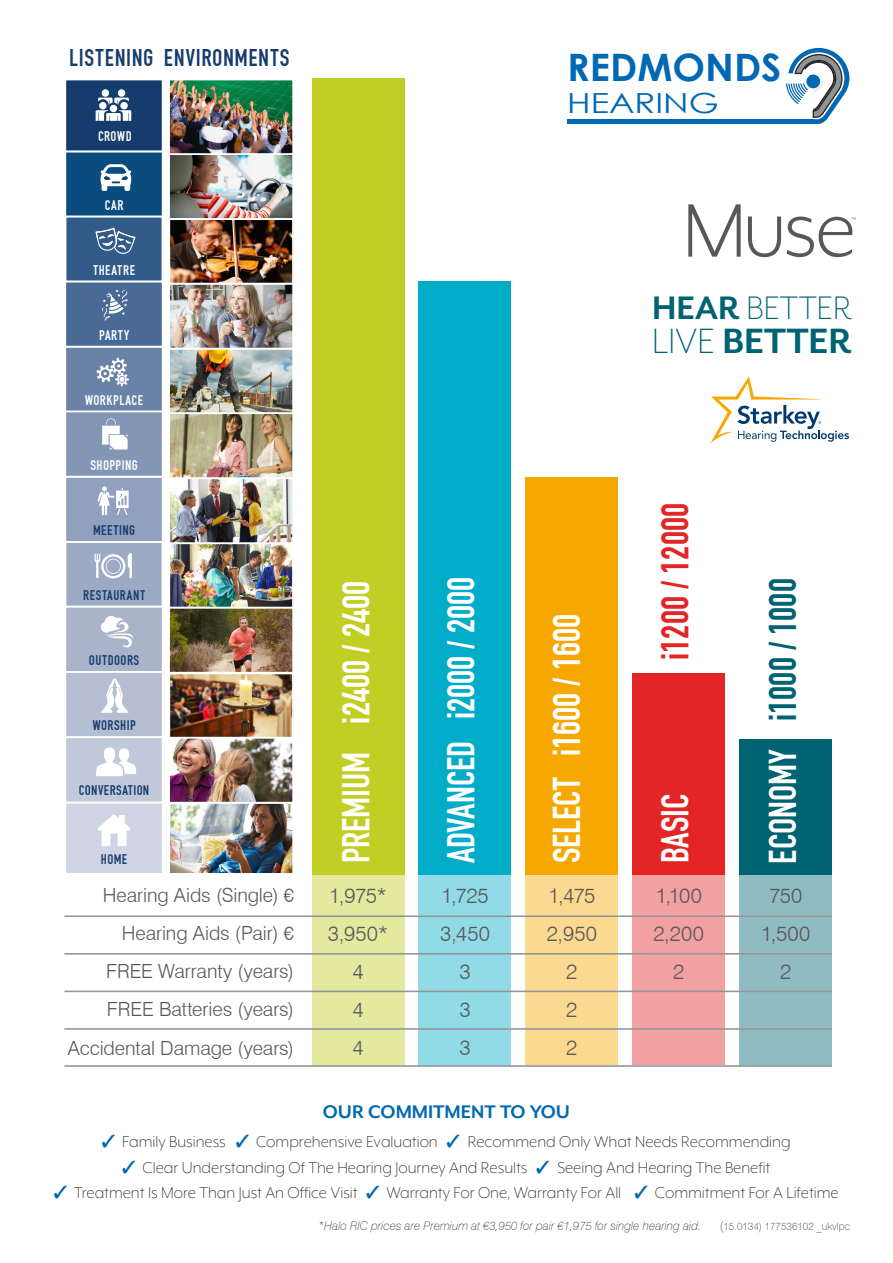
<style>
.page{position:relative;width:893px;height:1263px;background:#fff}
.page>*{position:absolute;margin:0;border:0;box-sizing:border-box;transform-origin:0 0}
.t1{font:700 40.5px "Mr Eaves XL San OT";color:#006372}
.t2{font:37.95px "DIN Engschrift Alternate";color:#fff}
.t3{font:37.95px "DIN Engschrift Alternate";color:#006372}
.t4{font:37.95px "DIN Engschrift Alternate";color:#e32525}
.t5{font:700 37.8px "Century Gothic";color:#0168b3}
.t6{font:300 37.5px "Mr Eaves XL San OT";color:#006372}
.t7{font:27.75px "Century Gothic";color:#0168b3;scale:1.24 1}
.Bodycopy{font:25.35px "DIN 1451 Engschrift Regular";letter-spacing:.02em;color:#163c6d}
.reference_guide{font:300 21.15px "Swiss 721 BT";letter-spacing:.005em;color:#57585a}
.t8{font:700 21px "Mr Eaves XL Mod OT";color:#0168b3}
.reference_guide-2{font:300 19.5px "Swiss 721 BT";letter-spacing:-.005em;color:#57585a}
.t9{font:300 18px "Mr Eaves XL Mod OT";color:#231f20}
.Bodycopy-2{font:14.7px "DIN 1451 Engschrift Regular";letter-spacing:.03em;color:#163c6d}
.Bodycopy-3{font:14.7px "DIN 1451 Engschrift Regular";letter-spacing:.04em;color:#fff}
.t10{font:italic 100 12px "Swiss 721 BT";color:#231f20}
.t11{font:100 10.5px "Swiss 721 BT";color:#231f20}
.s1{font-weight:700}
.s2{font-weight:300}
.s3{color:#fff}
.s4{color:#0168b3}
.s5{font-size:12px}
</style>
<div class="page">
<div style="left:65px;top:541px;width:98px;height:67px;background:#9caac4;border:2px solid #fff"></div>
<div style="left:64px;top:476px;width:100px;height:67px;background:#90a0bd;border:2px solid #fff"></div>
<div style="left:64px;top:346px;width:100px;height:67px;background:#6b82a7;border:2px solid #fff"></div>
<div style="left:64px;top:801px;width:100px;height:74px;background:#ced4e2;border:2px solid #fff"></div>
<div style="left:64px;top:606px;width:100px;height:67px;background:#a9b4cb;border:2px solid #fff"></div>
<div style="left:64px;top:671px;width:100px;height:67px;background:#b5bed2;border:2px solid #fff"></div>
<div style="left:64px;top:736px;width:100px;height:67px;background:#c2c9da;border:2px solid #fff"></div>
<div style="left:64px;top:280px;width:100px;height:68px;background:#496a94;border:2px solid #fff"></div>
<div style="left:64px;top:410px;width:100px;height:68px;background:#8396b6;border:2px solid #fff"></div>
<div style="left:64px;top:150px;width:100px;height:68px;background:#0a4c7d;border:2px solid #fff"></div>
<div style="left:64px;top:79px;width:100px;height:73px;background:#163c6d;border:2px solid #fff"></div>
<div style="left:65px;top:216px;width:98px;height:66px;background:#315c89;border:2px solid #fff"></div>
<svg style="left:98px;top:814px;width:32px;height:32px"></svg>
<svg style="left:96px;top:747px;width:40px;height:29px"></svg>
<svg style="left:101px;top:678px;width:28px;height:35px"></svg>
<svg style="left:101px;top:616px;width:33px;height:31px"></svg>
<svg style="left:94px;top:553px;width:38px;height:25px"></svg>
<svg style="left:97px;top:486px;width:32px;height:29px"></svg>
<svg style="left:102px;top:418px;width:26px;height:31px"></svg>
<svg style="left:96px;top:358px;width:33px;height:28px"></svg>
<svg style="left:102px;top:289px;width:26px;height:32px"></svg>
<svg style="left:96px;top:228px;width:39px;height:26px"></svg>
<svg style="left:101px;top:164px;width:30px;height:27px"></svg>
<svg style="left:96px;top:89px;width:35px;height:32px"></svg>
<img style="left:171px;top:675px;width:120px;height:61px">
<div style="left:168px;top:672px;width:126px;height:67px;border:2px solid #fff"></div>
<img style="left:171px;top:545px;width:120px;height:61px">
<div style="left:168px;top:542px;width:126px;height:67px;border:2px solid #fff"></div>
<img style="left:171px;top:480px;width:120px;height:61px">
<div style="left:168px;top:477px;width:126px;height:67px;border:2px solid #fff"></div>
<img style="left:171px;top:351px;width:120px;height:61px">
<div style="left:168px;top:348px;width:126px;height:67px;border:2px solid #fff"></div>
<img style="left:171px;top:805px;width:120px;height:67px">
<div style="left:168px;top:802px;width:126px;height:73px;border:2px solid #fff"></div>
<img style="left:171px;top:610px;width:120px;height:61px">
<div style="left:168px;top:607px;width:126px;height:67px;border:2px solid #fff"></div>
<img style="left:171px;top:740px;width:120px;height:61px">
<div style="left:168px;top:737px;width:126px;height:67px;border:2px solid #fff"></div>
<img style="left:171px;top:286px;width:120px;height:61px">
<div style="left:168px;top:283px;width:126px;height:67px;border:2px solid #fff"></div>
<img style="left:171px;top:415px;width:120px;height:61px">
<div style="left:168px;top:412px;width:126px;height:67px;border:2px solid #fff"></div>
<img style="left:171px;top:156px;width:120px;height:61px">
<div style="left:168px;top:153px;width:126px;height:67px;border:2px solid #fff"></div>
<img style="left:171px;top:82px;width:120px;height:70px">
<div style="left:168px;top:79px;width:126px;height:76px;border:2px solid #fff"></div>
<img style="left:171px;top:221px;width:120px;height:61px">
<div style="left:168px;top:218px;width:126px;height:67px;border:2px solid #fff"></div>
<div style="left:312px;top:79px;width:92px;height:987px;background:#c1ce23"></div>
<div style="left:419px;top:281px;width:92px;height:784px;background:#00acc8"></div>
<div style="left:526px;top:477px;width:92px;height:588px;background:#f6a800"></div>
<div style="left:632px;top:674px;width:93px;height:391px;background:#e32525"></div>
<div style="left:739px;top:739px;width:93px;height:326px;background:#006372"></div>
<svg style="left:64px;top:875px;width:768px;height:190px"></svg>
<hr style="left:64px;top:990px;width:768px;height:2px;background:#939598">
<hr style="left:64px;top:953px;width:768px;height:1px;background:#939598">
<hr style="left:64px;top:915px;width:768px;height:2px;background:#939598">
<hr style="left:64px;top:1028px;width:768px;height:2px;background:#939598">
<hr style="left:64px;top:1065px;width:768px;height:2px;background:#939598">
<svg style="left:710px;top:376px;width:139px;height:67px"></svg>
<svg style="left:786px;top:48px;width:63px;height:76px"></svg>
<div style="left:807px;top:75px;width:12px;height:13px;background:#0168b3;border-radius:50%"></div>
<div style="left:806px;top:75px;width:14px;height:13px;border:1px solid #0168b3;border-radius:50%"></div>
<div style="left:567px;top:119px;width:248px;height:5px;background:#0168b3"></div>
<svg style="left:688px;top:204px;width:53px;height:53px"></svg>
<svg style="left:748px;top:216px;width:108px;height:41px"></svg>
<div style="left:784px;top:107px;width:7px;height:7px;background:#fff"></div>
<p class="Bodycopy" style="left:69px;top:43px;width:222px">LISTENING ENVIRONMENTS</p>
<p class="Bodycopy-3" style="left:98px;top:128px;width:35px">CROWD</p>
<p class="Bodycopy-3" style="left:105px;top:196px;width:20px">CAR</p>
<p class="Bodycopy-3" style="left:93px;top:261px;width:43px">THEATRE</p>
<p class="Bodycopy-3" style="left:99px;top:326px;width:32px">PARTY</p>
<p class="Bodycopy-3" style="left:85px;top:391px;width:60px">WORKPLACE</p>
<p class="Bodycopy-3" style="left:90px;top:456px;width:49px">SHOPPING</p>
<p class="Bodycopy-2" style="left:93px;top:521px;width:44px">MEETING</p>
<p class="Bodycopy-2" style="left:83px;top:586px;width:64px">RESTAURANT</p>
<p class="Bodycopy-2" style="left:89px;top:651px;width:52px">OUTDOORS</p>
<p class="Bodycopy-2" style="left:93px;top:717px;width:44px">WORSHIP</p>
<p class="Bodycopy-2" style="left:79px;top:782px;width:72px">CONVERSATION</p>
<p class="Bodycopy-2" style="left:101px;top:850px;width:28px">HOME</p>
<p class="reference_guide-2" style="left:103px;top:883px;width:193px">Hearing Aids (Single) ¤</p>
<p class="reference_guide-2" style="left:122px;top:921px;width:174px">Hearing Aids (Pair) ¤</p>
<p class="reference_guide-2" style="left:106px;top:959px;width:189px">FREE Warranty (years)</p>
<p class="reference_guide-2" style="left:107px;top:998px;width:189px">FREE Batteries (years)</p>
<p class="reference_guide-2" style="left:68px;top:1036px;width:228px">Accidental Damage (years)</p>
<p class="t5" style="left:567px;top:43px;width:216px">REDMONDS</p>
<p class="t7" style="left:567px;top:86px;width:183px">HEARING LTD.</p>
<p class="t6" style="left:652px;top:289px;width:201px"><span class="s1">HEAR</span> BETTER</p>
<p class="t1" style="left:652px;top:318px;width:201px"><span class="s2">LIVE</span> BETTER</p>
<p class="t2" style="left:334px;top:863px;width:284px;rotate:-90deg">PREMIUM i2400 / 2400</p>
<p class="t2" style="left:439px;top:863px;width:288px;rotate:-90deg">ADVANCED i2000 / 2000</p>
<p class="reference_guide" style="left:329px;top:882px;width:59px">1,975*</p>
<p class="reference_guide" style="left:328px;top:920px;width:62px">3,950*</p>
<p class="reference_guide" style="left:352px;top:958px;width:13px">4</p>
<p class="reference_guide" style="left:352px;top:996px;width:13px">4</p>
<p class="reference_guide" style="left:352px;top:1034px;width:13px">4</p>
<p class="reference_guide" style="left:441px;top:882px;width:49px">1,725</p>
<p class="reference_guide" style="left:440px;top:920px;width:51px">3,450</p>
<p class="reference_guide" style="left:459px;top:958px;width:13px">3</p>
<p class="reference_guide" style="left:459px;top:996px;width:13px">3</p>
<p class="reference_guide" style="left:459px;top:1034px;width:13px">3</p>
<p class="t2" style="left:545px;top:863px;width:251px;rotate:-90deg">SELECT i1600 / 1600</p>
<p class="reference_guide" style="left:548px;top:882px;width:48px">1,475</p>
<p class="reference_guide" style="left:547px;top:920px;width:51px">2,950</p>
<p class="reference_guide" style="left:566px;top:958px;width:13px">2</p>
<p class="reference_guide" style="left:566px;top:996px;width:13px">2</p>
<p class="reference_guide" style="left:566px;top:1034px;width:13px">2</p>
<p class="t8" style="left:323px;top:1100px;width:249px">OUR COMMITMENT TO YOU</p>
<p class="t4" style="left:653px;top:660px;width:158px;rotate:-90deg">i1200 / 12000</p>
<p class="t2" style="left:653px;top:863px;width:71px;rotate:-90deg">BASIC</p>
<p class="reference_guide" style="left:656px;top:882px;width:48px">1,100</p>
<p class="reference_guide" style="left:653px;top:920px;width:52px">2,200</p>
<p class="reference_guide" style="left:673px;top:958px;width:13px">2</p>
<p class="t3" style="left:761px;top:863px;width:287px;rotate:-90deg"><span class="s3">ECONOMY</span> i1000 / 1000</p>
<p class="reference_guide" style="left:769px;top:882px;width:35px">750</p>
<p class="reference_guide" style="left:761px;top:920px;width:51px">1,500</p>
<p class="reference_guide" style="left:780px;top:958px;width:13px">2</p>
<p class="t9" style="left:102px;top:1132px;width:690px"><span class="s4">✓</span> Family Business <span class="s4">✓</span> Comprehensive Evaluation <span class="s4">✓</span> Recommend Only What Needs Recommending</p>
<p class="t9" style="left:123px;top:1158px;width:649px"><span class="s4">✓</span> Clear Understanding Of The Hearing Journey And Results <span class="s4">✓</span> Seeing And Hearing The Benefit</p>
<p class="t9" style="left:54px;top:1183px;width:786px"><span class="s4">✓</span> Treatment Is More Than Just An Office Visit <span class="s4">✓</span> Warranty For One, Warranty For All <span class="s4">✓</span> Commitment For A Lifetime</p>
<p class="t10" style="left:318px;top:1218px;width:385px">*Halo RIC prices are Premium at ¤3,950 for pair ¤1,975 for single hearing aid.</p>
<p class="t11" style="left:720px;top:1219px;width:132px"><span class="s5">(</span>15.0134) 177536102 _ukvlpc</p>
</div>
